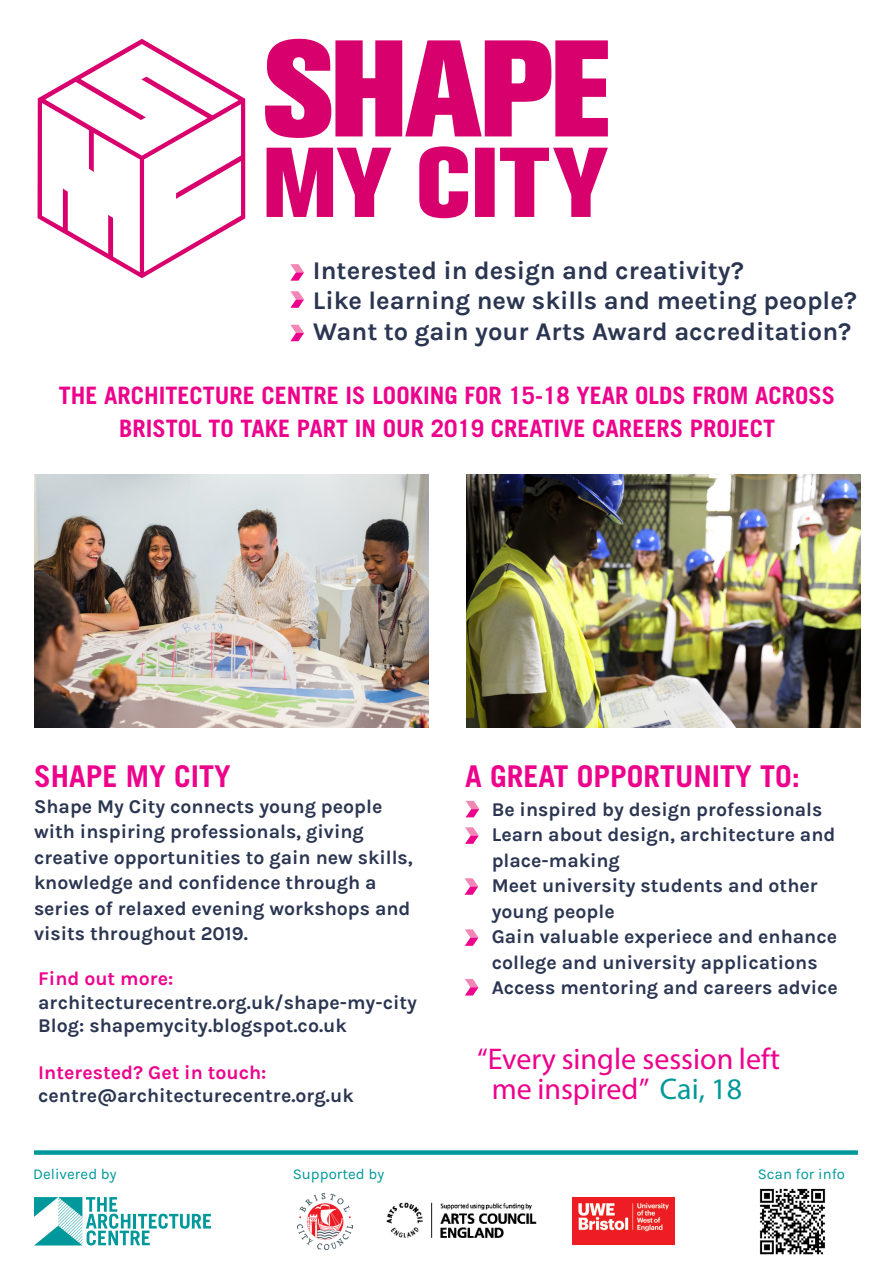
<style>
.page{position:relative;width:893px;height:1263px;background:#fff}
.page>*{position:absolute;margin:0;border:0;box-sizing:border-box;transform-origin:0 0}
.t1{font:30px/30px "Myriad Pro";color:#ec008c}
.t2{font:700 30px "Trade Gothic LT Std";color:#ed028c}
.t3{font:700 25.5px "Karla";color:#2a3551}
.t4{font:700 24px/32.4px "Trade Gothic LT Std";color:#ed028c;text-align:center}
.t5{font:700 19.5px/25.5px "Karla";color:#2a3551}
.t6{font:700 19.5px "Karla";color:#ed028c}
.t7{font:15px "Karla";color:#00989a}
.s1{color:#00989a}
</style>
<div class="page">
<svg style="left:34px;top:1197px;width:177px;height:48px"></svg>
<img style="left:34px;top:475px;width:394px;height:253px">
<img style="left:466px;top:475px;width:394px;height:253px">
<img style="left:759px;top:1188px;width:67px;height:67px">
<svg style="left:38px;top:39px;width:207px;height:239px"></svg>
<svg style="left:267px;top:146px;width:341px;height:72px"></svg>
<svg style="left:265px;top:39px;width:343px;height:99px"></svg>
<svg style="left:466px;top:801px;width:13px;height:16px"></svg>
<svg style="left:465px;top:827px;width:14px;height:17px"></svg>
<svg style="left:465px;top:878px;width:13px;height:17px"></svg>
<div style="left:34px;top:1150px;width:824px;height:5px;background:#00989a"></div>
<img style="left:573px;top:1198px;width:102px;height:46px">
<img style="left:387px;top:1202px;width:150px;height:36px">
<svg style="left:290px;top:264px;width:14px;height:17px"></svg>
<svg style="left:290px;top:291px;width:14px;height:17px"></svg>
<svg style="left:290px;top:325px;width:14px;height:16px"></svg>
<img style="left:297px;top:1193px;width:56px;height:56px">
<svg style="left:465px;top:929px;width:13px;height:17px"></svg>
<svg style="left:465px;top:979px;width:13px;height:16px"></svg>
<p class="t3" style="left:313px;top:255px;width:432px">Interested in design and creativity?</p>
<p class="t3" style="left:313px;top:286px;width:546px">Like learning new skills and meeting people?</p>
<p class="t3" style="left:313px;top:316px;width:540px">Want to gain your Arts Award accreditation?</p>
<p class="t4" style="left:59px;top:379px;width:778px">THE ARCHITECTURE CENTRE IS LOOKING FOR 15-18 YEAR OLDS FROM ACROSS<br>BRISTOL TO TAKE PART IN OUR 2019 CREATIVE CAREERS PROJECT</p>
<p class="t2" style="left:34px;top:758px;width:198px">SHAPE MY CITY</p>
<p class="t5" style="left:34px;top:793px;width:380px">Shape My City connects young people with inspiring professionals, giving creative opportunities to gain new skills, knowledge and confidence through a series of relaxed evening workshops and visits throughout 2019.</p>
<p class="t6" style="left:38px;top:967px;width:137px">Find out more:</p>
<p class="t5" style="left:38px;top:989px;width:380px">architecturecentre.org.uk/shape-my-city</p>
<p class="t5" style="left:38px;top:1013px;width:310px">Blog: shapemycity.blogspot.co.uk</p>
<p class="t6" style="left:38px;top:1061px;width:230px">Interested? Get in touch:</p>
<p class="t5" style="left:38px;top:1083px;width:317px">centre@architecturecentre.org.uk</p>
<p class="t2" style="left:465px;top:758px;width:337px">A GREAT OPPORTUNITY TO:</p>
<p class="t5" style="left:492px;top:796px;width:332px">Be inspired by design professionals</p>
<p class="t5" style="left:492px;top:822px;width:345px">Learn about design, architecture and place-making</p>
<p class="t5" style="left:492px;top:873px;width:328px">Meet university students and other young people</p>
<p class="t5" style="left:492px;top:924px;width:347px">Gain valuable experiece and enhance college and university applications</p>
<p class="t5" style="left:492px;top:975px;width:348px">Access mentoring and careers advice</p>
<p class="t1" style="left:492px;top:1043px;width:290px;text-indent:-15px">“Every single session left me inspired” <span class="s1">Cai, 18</span></p>
<p class="t7" style="left:33px;top:1166px;width:85px">Delivered by</p>
<p class="t7" style="left:293px;top:1166px;width:93px">Supported by</p>
<p class="t7" style="left:758px;top:1166px;width:89px">Scan for info</p>
</div>
